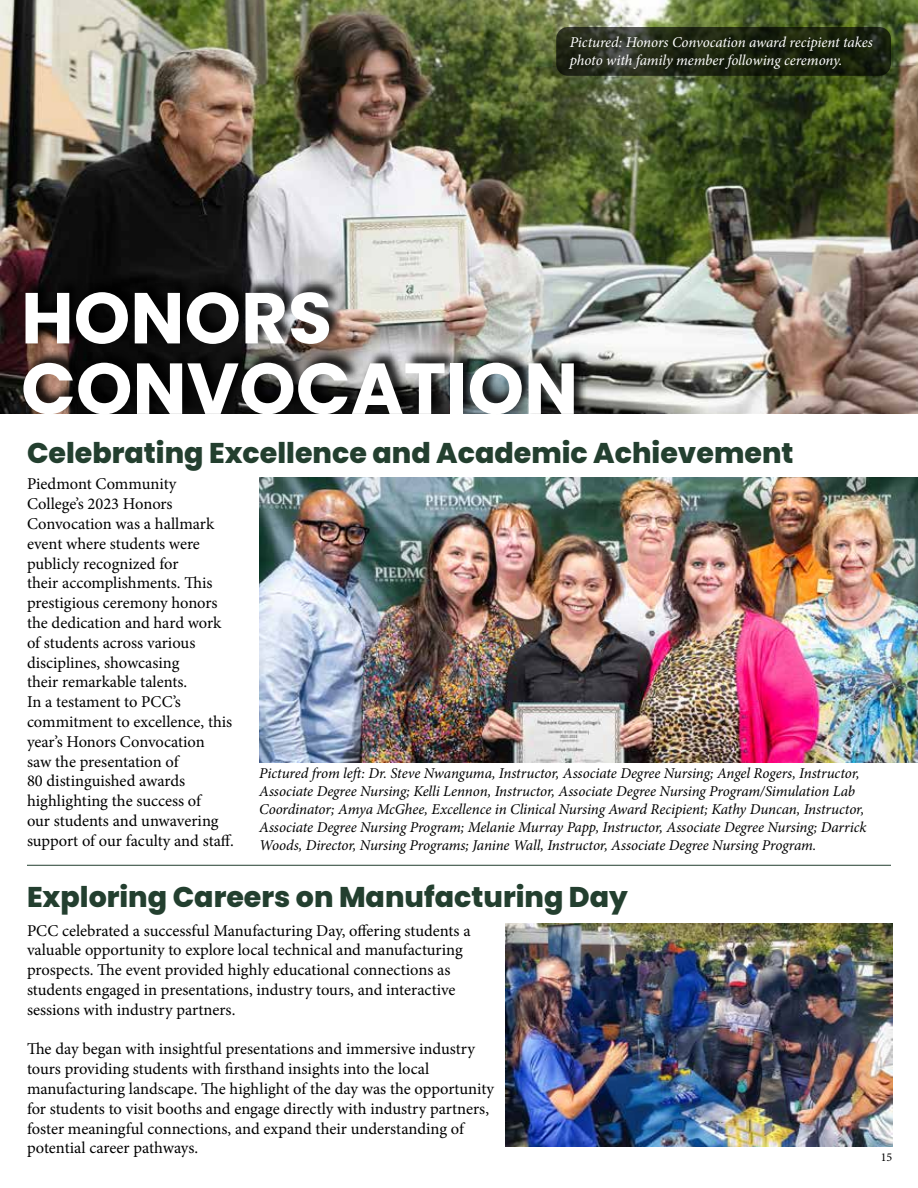
<style>
.page{position:relative;width:918px;height:1188px;background:#fff}
.page>*{position:absolute;margin:0;border:0;box-sizing:border-box;transform-origin:0 0}
.t1{font:700 72px/70.5px "Poppins";color:#fff}
.t2{font:800 28.5px "Poppins";color:#233f2f}
.t3{font:16.5px/19.8px "Minion Pro";color:#000}
.t4{font:italic 15px/18px "Minion Pro";letter-spacing:-.01em;color:#000}
.t5{font:italic 15px/18px "Minion Pro";letter-spacing:-.01em;color:#fff}
.t6{font:12px "Minion Pro";color:#000}
</style>
<div class="page">
<img style="left:0;top:0;width:918px;height:414px">
<div style="left:22px;top:278px;width:566px;height:137px;background:#000;opacity:.85"></div>
<img style="left:259px;top:477px;width:659px;height:285px">
<img style="left:506px;top:924px;width:386px;height:223px">
<hr style="left:27px;top:865px;width:864px;height:1px;background:#233f2f">
<svg style="left:556px;top:27px;width:335px;height:49px;background:#202715"></svg>
<p class="t5" style="left:570px;top:33px;width:305px">Pictured: Honors Convocation award recipient takes photo with family member following ceremony.</p>
<h1 class="t1" style="left:21px;top:283px;width:559px">HONORS<br>CONVOCATION</h1>
<h2 class="t2" style="left:27px;top:437px;width:768px">Celebrating Excellence and Academic Achievement</h2>
<p class="t3" style="left:27px;top:474px;width:208px">Piedmont Community<br>College’s 2023 Honors<br>Convocation was a hallmark event where students were publicly recognized for<br>their accomplishments. This prestigious ceremony honors the dedication and hard work of students across various disciplines, showcasing<br>their remarkable talents.<br>In a testament to PCC’s commitment to excellence, this year’s Honors Convocation<br>saw the presentation of<br>80 distinguished awards highlighting the success of<br>our students and unwavering support of our faculty and staff.</p>
<p class="t4" style="left:259px;top:764px;width:609px">Pictured from left: Dr. Steve Nwanguma, Instructor, Associate Degree Nursing; Angel Rogers, Instructor, Associate Degree Nursing; Kelli Lennon, Instructor, Associate Degree Nursing Program/Simulation Lab Coordinator; Amya McGhee, Excellence in Clinical Nursing Award Recipient; Kathy Duncan, Instructor, Associate Degree Nursing Program; Melanie Murray Papp, Instructor, Associate Degree Nursing; Darrick Woods, Director, Nursing Programs; Janine Wall, Instructor, Associate Degree Nursing Program.</p>
<h2 class="t2" style="left:27px;top:881px;width:602px">Exploring Careers on Manufacturing Day</h2>
<p class="t3" style="left:27px;top:921px;width:445px">PCC celebrated a successful Manufacturing Day, offering students a valuable opportunity to explore local technical and manufacturing prospects. The event provided highly educational connections as students engaged in presentations, industry tours, and interactive sessions with industry partners.</p>
<p class="t3" style="left:27px;top:1039px;width:469px">The day began with insightful presentations and immersive industry tours providing students with firsthand insights into the local manufacturing landscape. The highlight of the day was the opportunity for students to visit booths and engage directly with industry partners, foster meaningful connections, and expand their understanding of potential career pathways.</p>
<p class="t6" style="left:881px;top:1150px;width:13px">15</p>
</div>
